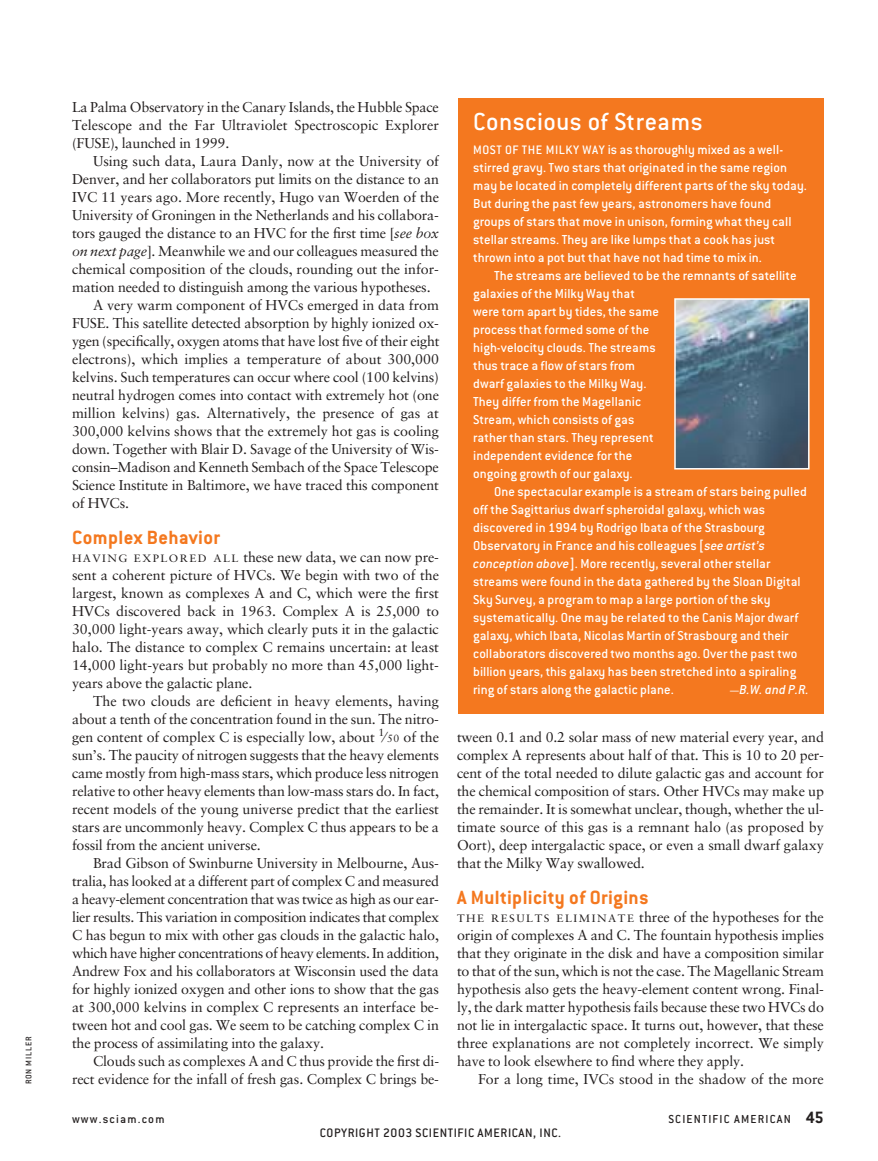
<style>
.page{position:relative;width:878px;height:1161px;background:#fff}
.page>*{position:absolute;margin:0;border:0;box-sizing:border-box;transform-origin:0 0}
.t1{font:500 27px "Conduit ITC";letter-spacing:.02em;color:#fff}
.t2{font:700 21px "Conduit ITC";letter-spacing:.02em;color:#f4781f}
.t3{font:14.25px/18px "Sabon";letter-spacing:-.01em;color:#231f1f;text-align:justify}
.t4{font:500 14.25px/18px "Conduit ITC";letter-spacing:.005em;color:#fff}
.t5{font:italic 500 14.25px "Conduit ITC";color:#fff}
.t6{font:500 13.5px "Conduit ITC";letter-spacing:.04em;color:#231f1f}
.t7{font:500 12.75px "Conduit ITC";letter-spacing:.09em;color:#231f1f}
.t8{font:500 9px "Conduit ITC";letter-spacing:.09em;color:#231f1f}
.s1{font-style:italic}
.s2{font-family:"Sabon Roman SC";font-size:10.65px}
.s3{font-size:10.5px}
.s4{font-size:13.5px}
.s5{font-style:normal;font-size:12px}
.s6{font-weight:700;font-size:18px}
</style>
<div class="page">
<div style="left:458px;top:98px;width:365px;height:616px;background:#f4781f"></div>
<img style="left:677px;top:301px;width:129px;height:166px">
<div style="left:674px;top:298px;width:135px;height:172px;border:2px solid #fff"></div>
<p class="t8" style="left:24px;top:1084px;width:50px;rotate:-90deg">RON MILLER</p>
<p class="t3" style="left:72px;top:98px;width:368px">La Palma Observatory in the Canary Islands, the Hubble Space Telescope and the Far Ultraviolet Spectroscopic Explorer (FUSE), launched in 1999.</p>
<p class="t3" style="left:93px;top:152px;width:347px">Using such data, Laura Danly, now at the University of</p>
<p class="t3" style="left:72px;top:170px;width:368px">Denver, and her collaborators put limits on the distance to an</p>
<p class="t3" style="left:72px;top:188px;width:368px">IVC 11 years ago. More recently, Hugo van Woerden of the</p>
<p class="t3" style="left:72px;top:206px;width:368px">University of Groningen in the Netherlands and his collabora-</p>
<p class="t3" style="left:72px;top:224px;width:368px">tors gauged the distance to an HVC for the first time [<span class="s1">see box</span></p>
<p class="t3" style="left:72px;top:242px;width:368px"><span class="s1">on next page</span>]. Meanwhile we and our colleagues measured the</p>
<p class="t3" style="left:72px;top:260px;width:368px">chemical composition of the clouds, rounding out the infor-</p>
<p class="t3" style="left:72px;top:278px;width:360px">mation needed to distinguish among the various hypotheses.</p>
<p class="t3" style="left:93px;top:296px;width:347px">A very warm component of HVCs emerged in data from</p>
<p class="t3" style="left:72px;top:314px;width:368px">FUSE. This satellite detected absorption by highly ionized ox-</p>
<p class="t3" style="left:72px;top:332px;width:369px">ygen (specifically, oxygen atoms that have lost five of their eight</p>
<p class="t3" style="left:72px;top:350px;width:368px">electrons), which implies a temperature of about 300,000</p>
<p class="t3" style="left:72px;top:368px;width:368px">kelvins. Such temperatures can occur where cool (100 kelvins)</p>
<p class="t3" style="left:72px;top:386px;width:368px">neutral hydrogen comes into contact with extremely hot (one</p>
<p class="t3" style="left:72px;top:404px;width:368px">million kelvins) gas. Alternatively, the presence of gas at</p>
<p class="t3" style="left:72px;top:422px;width:368px">300,000 kelvins shows that the extremely hot gas is cooling</p>
<p class="t3" style="left:72px;top:440px;width:368px">down. Together with Blair D. Savage of the University of Wis-</p>
<p class="t3" style="left:72px;top:458px;width:368px">consin–Madison and Kenneth Sembach of the Space Telescope</p>
<p class="t3" style="left:72px;top:476px;width:368px">Science Institute in Baltimore, we have traced this component</p>
<p class="t3" style="left:72px;top:494px;width:59px">of HVCs.</p>
<h2 class="t2" style="left:72px;top:525px;width:149px">Complex Behavior</h2>
<p class="t3" style="left:72px;top:548px;width:368px"><span class="s2">HAVING EXPLORED ALL</span> these new data, we can now pre&shy;sent a coherent picture of HVCs. We begin with two of the largest, known as complexes A and C, which were the first HVCs discovered back in 1963. Complex A is 25,000 to 30,000 light-years away, which clearly puts it in the galactic halo. The distance to complex C remains uncertain: at least 14,000 light-years but probably no more than 45,000 light&shy;years above the galactic plane.</p>
<p class="t3" style="left:72px;top:692px;width:368px;text-indent:21px">The two clouds are deficient in heavy elements, having about a tenth of the concentration found in the sun. The nitro&shy;gen content of complex C is especially low, about <sup>1</sup>⁄<span class="s3">50</span> of the sun’s. The paucity of nitrogen suggests that the heavy elements came mostly from high-mass stars, which produce less nitrogen relative to other heavy elements than low-mass stars do. In fact, recent models of the young universe predict that the earliest stars are uncommonly heavy. Complex C thus appears to be a fossil from the ancient universe.</p>
<p class="t3" style="left:72px;top:854px;width:368px;text-indent:21px">Brad Gibson of Swinburne University in Melbourne, Aus&shy;tralia, has looked at a different part of complex C and measured a heavy-element concentration that was twice as high as our ear&shy;lier results. This variation in composition indicates that complex C has begun to mix with other gas clouds in the galactic halo, which have higher concentrations of heavy elements. In addition, Andrew Fox and his collaborators at Wisconsin used the data for highly ionized oxygen and other ions to show that the gas at 300,000 kelvins in complex C represents an interface be&shy;tween hot and cool gas. We seem to be catching complex C in the process of assimilating into the galaxy.</p>
<p class="t3" style="left:72px;top:1052px;width:368px;text-align:right">Clouds such as complexes A and C thus provide the first di&shy;rect evidence for the infall of fresh gas. Complex C brings be-</p>
<h1 class="t1" style="left:473px;top:106px;width:231px">Conscious of Streams</h1>
<p class="t4" style="left:473px;top:140px;width:335px"><span class="s4">MOST OF THE MILKY WAY</span> is as thoroughly mixed as a well&shy;stirred gravy. Two stars that originated in the same region may be located in completely different parts of the sky today.<br>But during the past few years, astronomers have found groups of stars that move in unison, forming what they call stellar streams. They are like lumps that a cook has just thrown into a pot but that have not had time to mix in.</p>
<p class="t4" style="left:473px;top:266px;width:325px;text-indent:21px">The streams are believed to be the remnants of satellite galaxies of the Milky Way that<br>were torn apart by tides, the same<br>process that formed some of the<br>high-velocity clouds. The streams<br>thus trace a flow of stars from<br>dwarf galaxies to the Milky Way.<br>They differ from the Magellanic<br>Stream, which consists of gas<br>rather than stars. They represent<br>independent evidence for the<br>ongoing growth of our galaxy.</p>
<p class="t4" style="left:473px;top:482px;width:335px;text-indent:21px">One spectacular example is a stream of stars being pulled off the Sagittarius dwarf spheroidal galaxy, which was discovered in 1994 by Rodrigo Ibata of the Strasbourg Observatory in France and his colleagues [<span class="s1">see artist’s conception above</span>]. More recently, several other stellar streams were found in the data gathered by the Sloan Digital Sky Survey, a program to map a large portion of the sky systematically. One may be related to the Canis Major dwarf galaxy, which Ibata, Nicolas Martin of Strasbourg and their collaborators discovered two months ago. Over the past two billion years, this galaxy has been stretched into a spiraling ring of stars along the galactic plane.</p>
<p class="t5" style="left:729px;top:681px;width:80px"><span class="s5">—</span>B.W. and P.R.</p>
<p class="t3" style="left:457px;top:728px;width:368px">tween 0.1 and 0.2 solar mass of new material every year, and complex A represents about half of that. This is 10 to 20 per&shy;cent of the total needed to dilute galactic gas and account for the chemical composition of stars. Other HVCs may make up the remainder. It is somewhat unclear, though, whether the ul&shy;timate source of this gas is a remnant halo (as proposed by Oort), deep intergalactic space, or even a small dwarf galaxy that the Milky Way swallowed.</p>
<h2 class="t2" style="left:457px;top:885px;width:193px">A Multiplicity of Origins</h2>
<p class="t3" style="left:457px;top:908px;width:368px"><span class="s2">THE RESULTS ELIMINATE</span> three of the hypotheses for the origin of complexes A and C. The fountain hypothesis implies that they originate in the disk and have a composition similar to that of the sun, which is not the case. The Magellanic Stream hypothesis also gets the heavy-element content wrong. Final&shy;ly, the dark matter hypothesis fails because these two HVCs do not lie in intergalactic space. It turns out, however, that these three explanations are not completely incorrect. We simply have to look elsewhere to find where they apply.</p>
<p class="t3" style="left:478px;top:1070px;width:347px">For a long time, IVCs stood in the shadow of the more</p>
<p class="t7" style="left:72px;top:1112px;width:94px">www.sciam.com</p>
<p class="t7" style="left:668px;top:1112px;width:157px">SCIENTIFIC AMERICAN <span class="s6">45</span></p>
<p class="t6" style="left:320px;top:1125px;width:243px">COPYRIGHT 2003 SCIENTIFIC AMERICAN, INC.</p>
</div>
